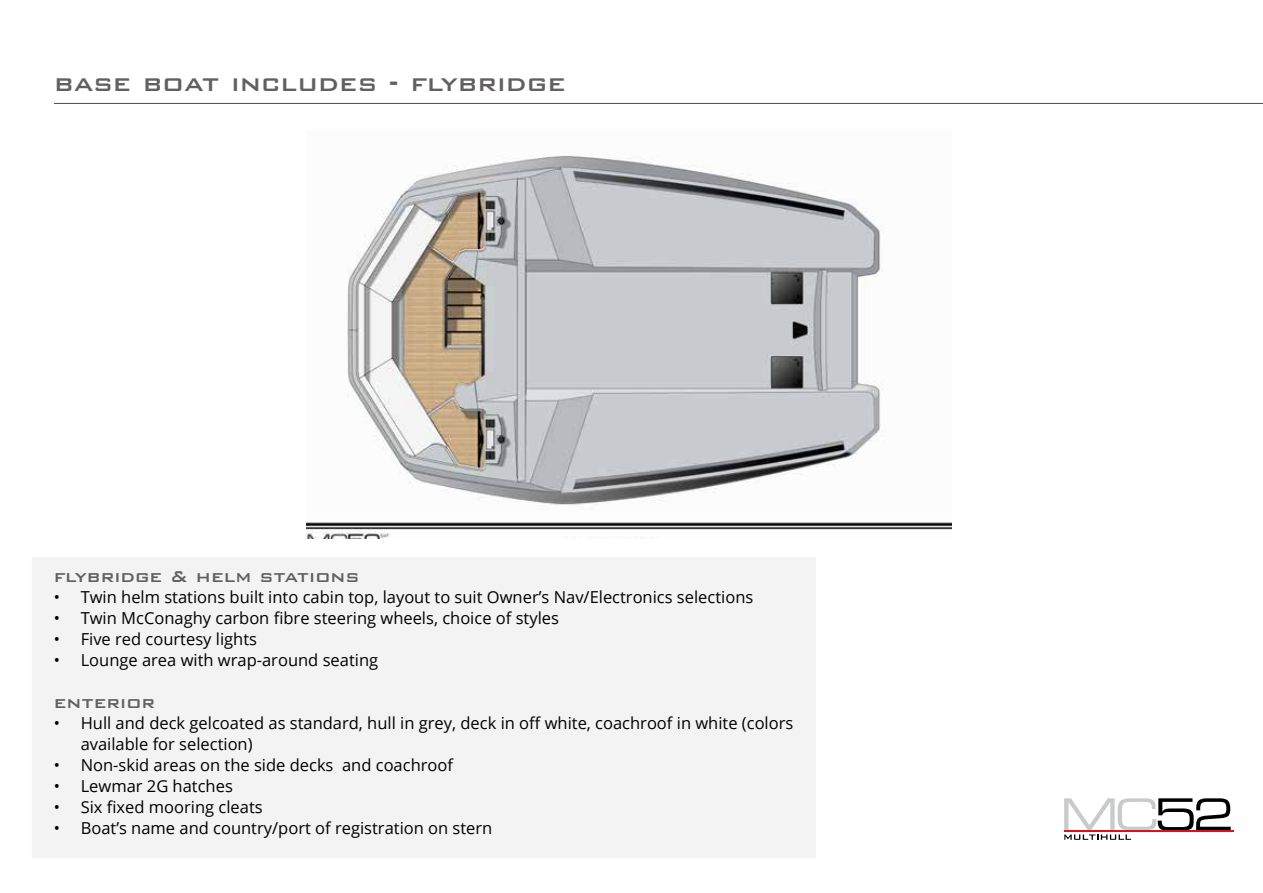
<style>
.page{position:relative;width:1263px;height:893px;background:#fff}
.page>*{position:absolute;margin:0;border:0;box-sizing:border-box;transform-origin:0 0}
.t1{font:500 30px "Bank Gothic BT";color:#615f5f}
.t2{font:500 21px "Bank Gothic BT";color:#615f5f}
.t3{font:16.5px/21px "Open Sans";color:#000}
</style>
<div class="page">
<hr style="left:1064px;top:830px;width:169px;height:2px;background:#e60c15">
<svg style="left:1064px;top:798px;width:167px;height:42px"></svg>
<div style="left:32px;top:557px;width:784px;height:301px;background:#f2f3f2"></div>
<img style="left:306px;top:156px;width:645px;height:383px">
<hr style="left:54px;top:103px;width:1209px;height:1px;background:#e6081f">
<h1 class="t1" style="left:54px;top:66px;width:513px">base boat includes - flybridge</h1>
<p class="t2" style="left:54px;top:565px;width:307px">flybridge &amp; helm stations</p>
<p class="t3" style="left:54px;top:586px;width:701px">• Twin helm stations built into cabin top, layout to suit Owner’s Nav/Electronics selections</p>
<p class="t3" style="left:54px;top:607px;width:507px">• Twin McConaghy carbon fibre steering wheels, choice of styles</p>
<p class="t3" style="left:54px;top:628px;width:205px">• Five red courtesy lights</p>
<p class="t3" style="left:54px;top:649px;width:326px">• Lounge area with wrap-around seating</p>
<p class="t2" style="left:54px;top:691px;width:103px">enterior</p>
<p class="t3" style="left:81px;top:712px;width:714px;text-indent:-27px">• Hull and deck gelcoated as standard, hull in grey, deck in off white, coachroof in white (colors available for selection)</p>
<p class="t3" style="left:54px;top:754px;width:401px">• Non-skid areas on the side decks and coachroof</p>
<p class="t3" style="left:54px;top:775px;width:181px">• Lewmar 2G hatches</p>
<p class="t3" style="left:54px;top:796px;width:211px">• Six fixed mooring cleats</p>
<p class="t3" style="left:54px;top:817px;width:440px">• Boat’s name and country/port of registration on stern</p>
</div>
